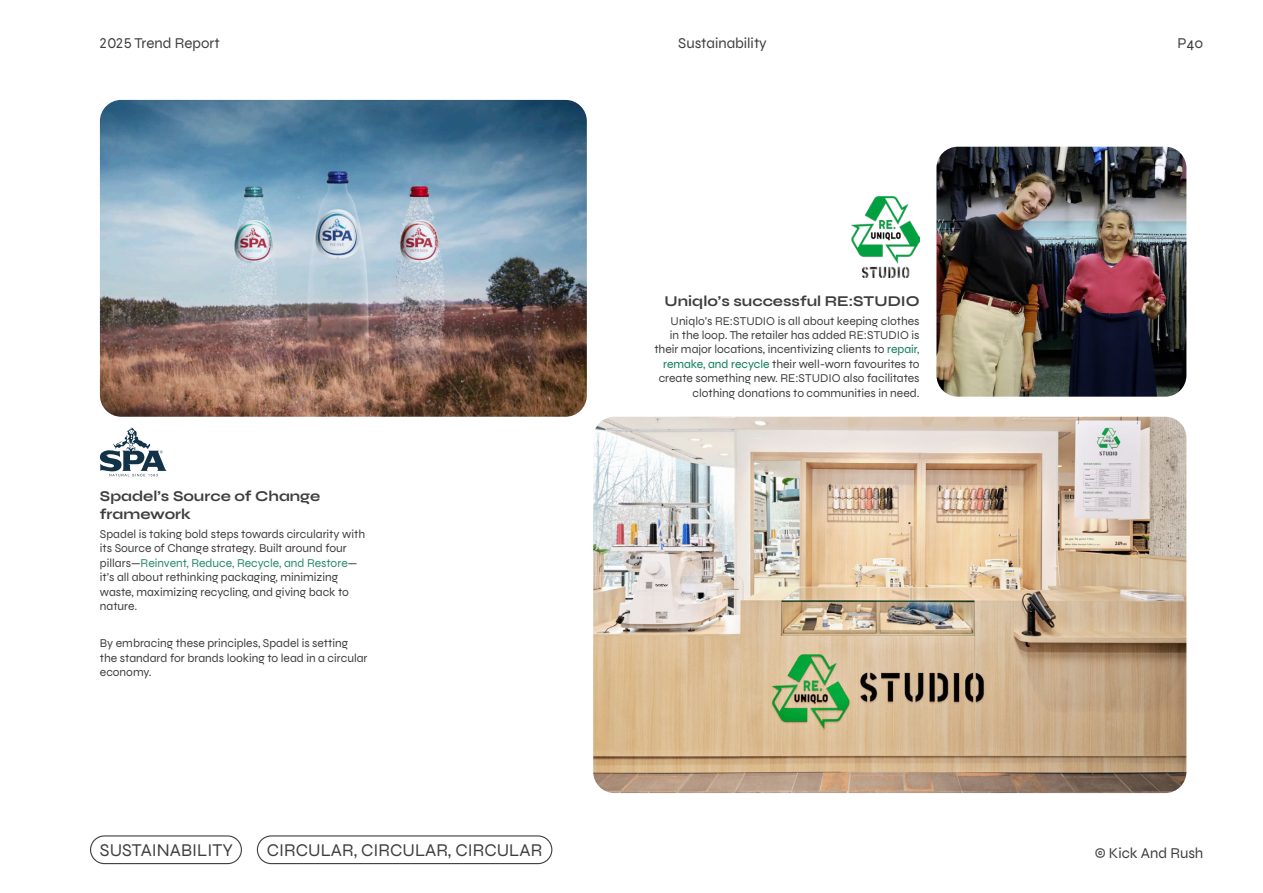
<style>
.page{position:relative;width:1263px;height:893px;background:#fff}
.page>*{position:absolute;margin:0;border:0;box-sizing:border-box;transform-origin:0 0}
.t1{font:18px "Syne";color:#3e3e3f}
.t2{font:700 15px/18px "Syne";color:#3e3e3f}
.t3{font:15px "Syne";color:#3e3e3f}
.t4{font:12px/14.4px "Syne";color:#3e3e3f}
.s1{color:#238a68}
.s2{color:#0a7d57}
</style>
<div class="page">
<div style="left:90px;top:835px;width:152px;height:29px;border:1px solid #3e3e3f;border-radius:14px"></div>
<div style="left:257px;top:835px;width:295px;height:29px;border:1px solid #3e3e3f;border-radius:14px"></div>
<img style="left:100px;top:100px;width:487px;height:317px">
<img style="left:593px;top:417px;width:593px;height:376px">
<img style="left:936px;top:147px;width:250px;height:250px">
<img style="left:852px;top:196px;width:67px;height:81px">
<svg style="left:100px;top:428px;width:67px;height:48px"></svg>
<p class="t3" style="left:678px;top:34px;width:90px">Sustainability</p>
<p class="t3" style="left:100px;top:34px;width:121px">2025 Trend Report</p>
<p class="t3" style="left:1177px;top:34px;width:27px">P40</p>
<p class="t2" style="left:100px;top:487px;width:222px">Spadel’s Source of Change framework</p>
<p class="t4" style="left:100px;top:527px;width:267px">Spadel is taking bold steps towards circularity with its Source of Change strategy. Built around four pillars—<span class="s1">Reinvent, Reduce, Recycle, and Restore</span>— it’s all about rethinking packaging, minimizing waste, maximizing recycling, and giving back to nature.</p>
<p class="t4" style="left:100px;top:636px;width:269px">By embracing these principles, Spadel is setting the standard for brands looking to lead in a circular economy.</p>
<p class="t1" style="left:100px;top:838px;width:135px">SUSTAINABILITY</p>
<p class="t1" style="left:267px;top:838px;width:277px">CIRCULAR, CIRCULAR, CIRCULAR</p>
<p class="t2" style="left:664px;top:292px;width:257px">Uniqlo’s successful RE:STUDIO</p>
<p class="t4" style="left:654px;top:313px;width:267px;text-align:right">Uniqlo’s RE:STUDIO is all about keeping clothes<br>in the loop. The retailer has added RE:STUDIO is their major locations, incentivizing clients to <span class="s2">repair, remake, and recycle</span> their well-worn favourites to create something new. RE:STUDIO also facilitates clothing donations to communities in need.</p>
<p class="t3" style="left:1095px;top:844px;width:110px">© Kick And Rush</p>
</div>
